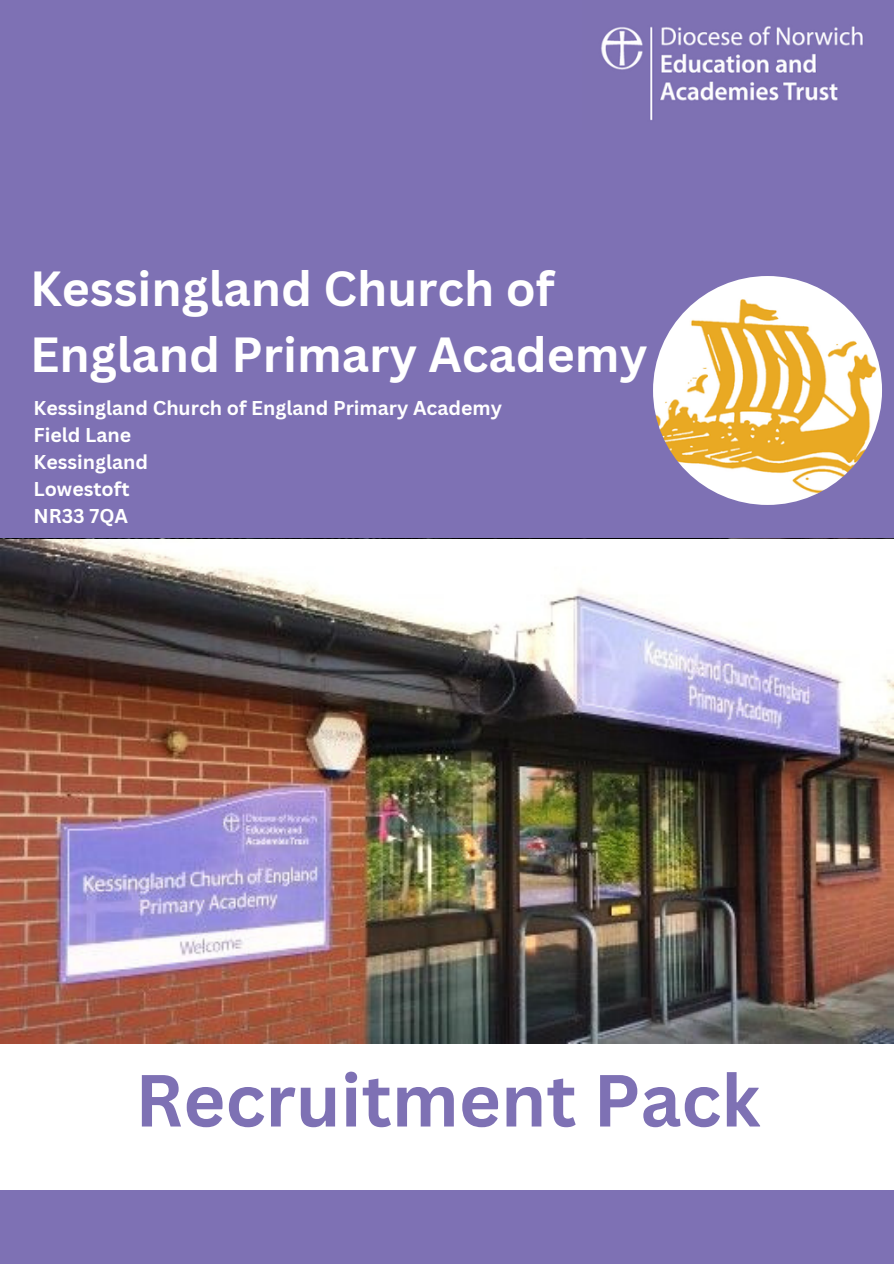
<style>
.page{position:relative;width:894px;height:1264px;background:#fff}
.page>*{position:absolute;margin:0;border:0;box-sizing:border-box;transform-origin:0 0}
.t1{font:700 72px "Canva Sans";color:#7e71b4}
.t2{font:700 48px/66.3px "Canva Sans";color:#fff}
.t3{font:700 19.5px "Canva Sans";color:#fff}
</style>
<div class="page">
<div style="left:0;top:0;width:893px;height:1263px;background:#7e71b4"></div>
<div style="left:0;top:938px;width:893px;height:252px;background:#fff"></div>
<img style="left:601px;top:26px;width:262px;height:95px">
<img style="left:652px;top:276px;width:229px;height:229px;border-radius:50%">
<img style="left:1px;top:540px;width:892px;height:503px">
<p class="t2" style="left:30px;top:254px;width:618px">Kessingland Church of<br>England Primary Academy</p>
<p class="t3" style="left:33px;top:394px;width:470px">Kessingland Church of England Primary Academy</p>
<p class="t3" style="left:33px;top:421px;width:99px">Field Lane</p>
<p class="t3" style="left:33px;top:448px;width:116px">Kessingland</p>
<p class="t3" style="left:33px;top:475px;width:98px">Lowestoft</p>
<p class="t3" style="left:33px;top:502px;width:96px">NR33 7QA</p>
<p class="t1" style="left:135px;top:1049px;width:626px">Recruitment Pack</p>
</div>
